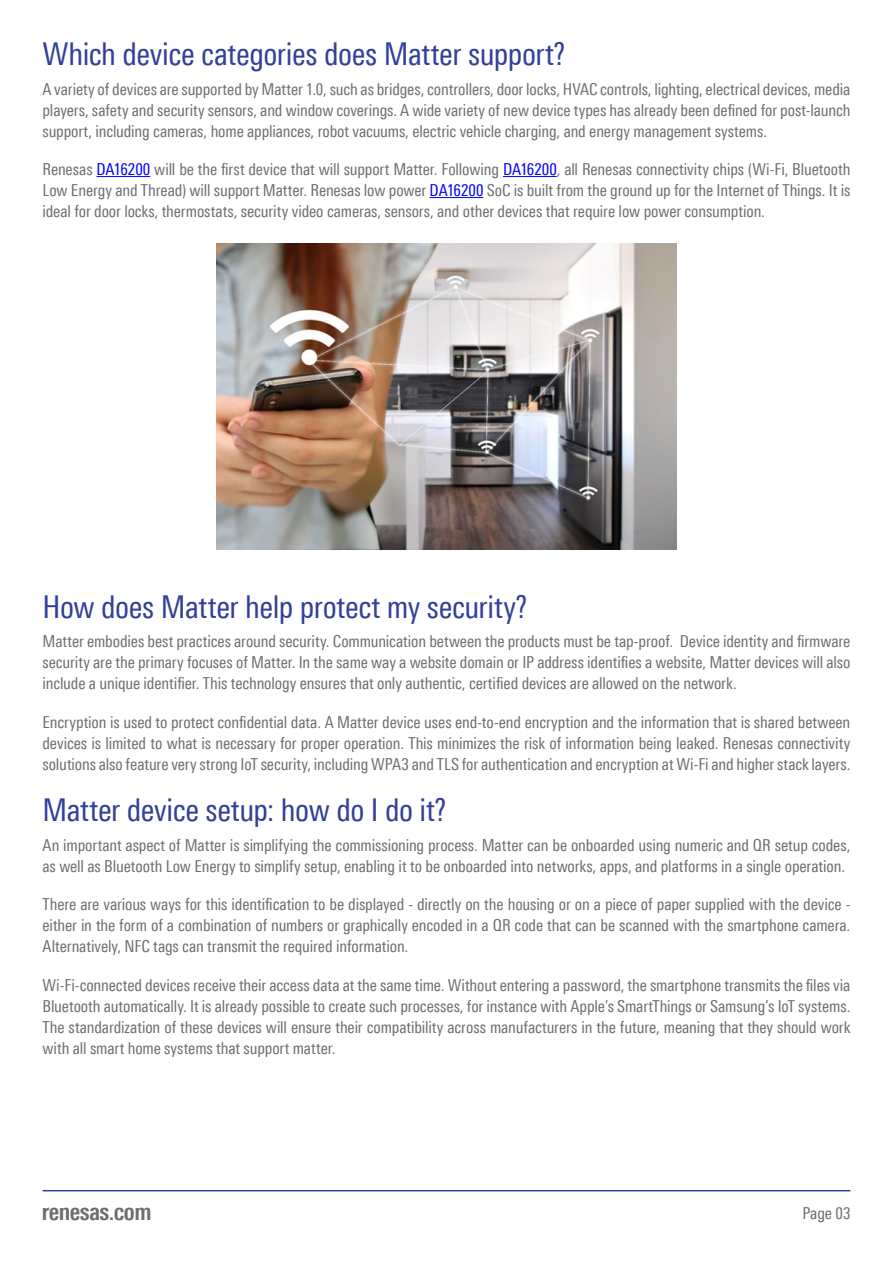
<style>
.page{position:relative;width:893px;height:1263px;background:#fff}
.page>*{position:absolute;margin:0;border:0;box-sizing:border-box;transform-origin:0 0}
.t1{font:31.5px "Linotype Univers 420 Cn";letter-spacing:-.015em;color:#32409a}
.t2{font:700 24px "Linotype Univers 620 Cn";letter-spacing:-.02em;color:#6d6e71}
.t3{font:16.5px/21px "Linotype Univers 420 Cn";letter-spacing:-.01em;color:#6d6e71;text-align:justify}
.s1{color:#00f}
</style>
<div class="page">
<hr style="left:97px;top:176px;width:53px;height:1px;background:#00f">
<hr style="left:503px;top:176px;width:54px;height:1px;background:#00f">
<hr style="left:430px;top:197px;width:53px;height:1px;background:#00f">
<img style="left:217px;top:244px;width:459px;height:306px">
<hr style="left:43px;top:1190px;width:807px;height:1px;background:#32409a">
<h1 class="t1" style="left:43px;top:36px;width:525px">Which device categories does Matter support?</h1>
<p class="t3" style="left:43px;top:79px;width:809px">A variety of devices are supported by Matter 1.0, such as bridges, controllers, door locks, HVAC controls, lighting, electrical devices, media players, safety and security sensors, and window coverings. A wide variety of new device types has already been defined for post-launch support, including cameras, home appliances, robot vacuums, electric vehicle charging, and energy management systems.</p>
<p class="t3" style="left:43px;top:159px;width:809px">Renesas <span class="s1">DA16200</span> will be the first device that will support Matter. Following <span class="s1">DA16200</span>, all Renesas connectivity chips (Wi-Fi, Bluetooth Low Energy and Thread) will support Matter. Renesas low power <span class="s1">DA16200</span> SoC is built from the ground up for the Internet of Things. It is ideal for door locks, thermostats, security video cameras, sensors, and other devices that require low power consumption.</p>
<h1 class="t1" style="left:43px;top:588px;width:487px">How does Matter help protect my security?</h1>
<p class="t3" style="left:43px;top:631px;width:809px">Matter embodies best practices around security. Communication between the products must be tap-proof. Device identity and firmware security are the primary focuses of Matter. In the same way a website domain or IP address identifies a website, Matter devices will also include a unique identifier. This technology ensures that only authentic, certified devices are allowed on the network.</p>
<p class="t3" style="left:43px;top:711px;width:809px">Encryption is used to protect confidential data. A Matter device uses end-to-end encryption and the information that is shared between devices is limited to what is necessary for proper operation. This minimizes the risk of information being leaked. Renesas connectivity solutions also feature very strong IoT security, including WPA3 and TLS for authentication and encryption at Wi-Fi and higher stack layers.</p>
<h1 class="t1" style="left:43px;top:792px;width:406px">Matter device setup: how do I do it?</h1>
<p class="t3" style="left:43px;top:834px;width:809px">An important aspect of Matter is simplifying the commissioning process. Matter can be onboarded using numeric and QR setup codes, as well as Bluetooth Low Energy to simplify setup, enabling it to be onboarded into networks, apps, and platforms in a single operation.</p>
<p class="t3" style="left:43px;top:894px;width:809px">There are various ways for this identification to be displayed - directly on the housing or on a piece of paper supplied with the device - either in the form of a combination of numbers or graphically encoded in a QR code that can be scanned with the smartphone camera.<br>Alternatively, NFC tags can transmit the required information.</p>
<p class="t3" style="left:43px;top:974px;width:809px">Wi-Fi-connected devices receive their access data at the same time. Without entering a password, the smartphone transmits the files via Bluetooth automatically. It is already possible to create such processes, for instance with Apple’s SmartThings or Samsung’s IoT systems.<br>The standardization of these devices will ensure their compatibility across manufacturers in the future, meaning that they should work with all smart home systems that support matter.</p>
<h2 class="t2" style="left:42px;top:1197px;width:111px">renesas.com</h2>
<p class="t3" style="left:802px;top:1202px;width:50px">Page 03</p>
</div>
